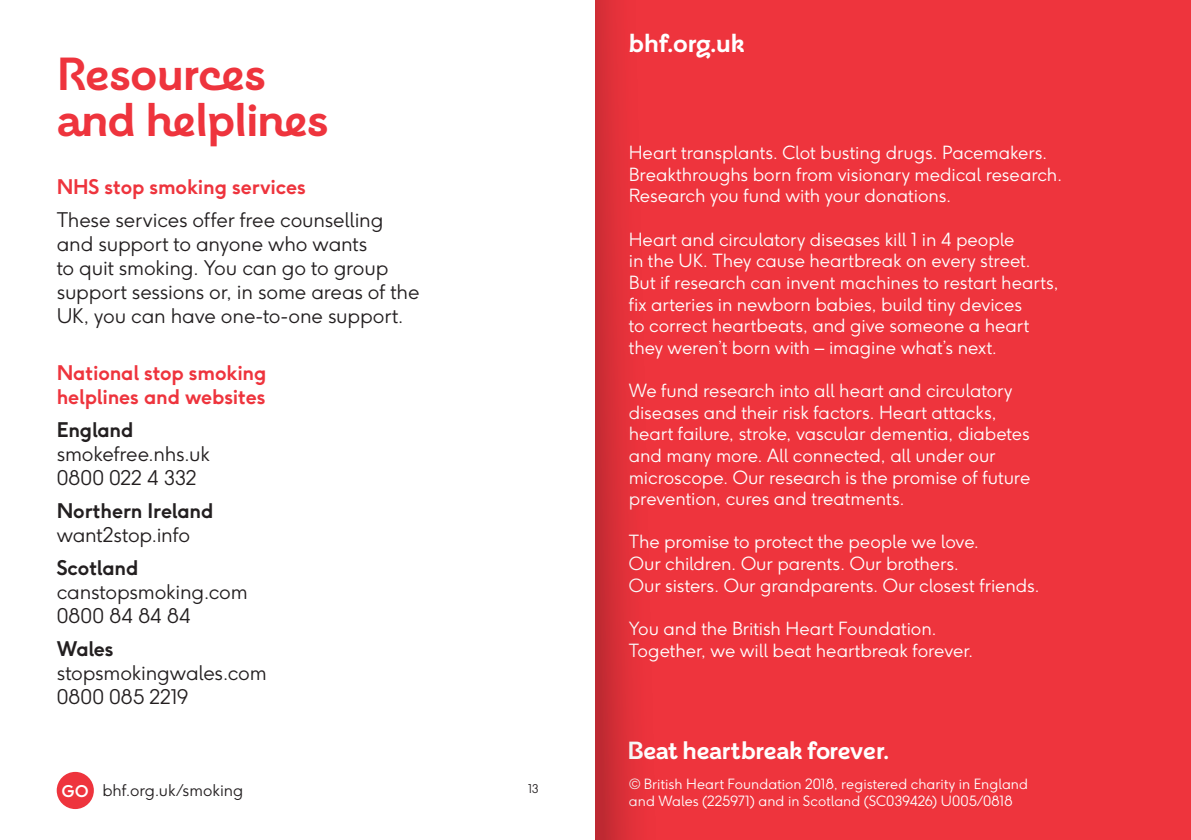
<style>
.page{position:relative;width:1191px;height:840px;background:#fff}
.page>*{position:absolute;margin:0;border:0;box-sizing:border-box;transform-origin:0 0}
.t1{font:700 46px/46px "BHF";letter-spacing:-.01em;color:#ee343d}
.t2{font:700 25.4px "BHF";color:#fff}
.t3{font:700 24.6px "BHF";letter-spacing:-.01em;color:#fff}
.t4{font:300 20px/24px "F37 Ginger";letter-spacing:-.005em;color:#231f20}
.t5{font:700 20px/24px "F37 Ginger";letter-spacing:-.01em;color:#ee343d}
.t6{font:700 20px "F37 Ginger";letter-spacing:-.005em;color:#231f20}
.t7{font:300 18px/21.6px "F37 Ginger";color:#fff}
.t8{font:300 16px "F37 Ginger";letter-spacing:.005em;color:#231f20}
.t9{font:300 14px/16.8px "F37 Ginger";letter-spacing:.005em;color:#fff}
.t10{font:300 12px "F37 Ginger";color:#231f20}
.s1{font-weight:700;color:#fff}
</style>
<div class="page">
<div style="left:57px;top:771px;width:37px;height:37px;background:#ee343d;border-radius:50%"></div>
<div style="left:595px;top:0;width:596px;height:839px;background:#ee343d"></div>
<svg style="left:595px;top:0;width:40px;height:839px"></svg>
<h1 class="t1" style="left:57px;top:51px;width:273px">Resources and helplines</h1>
<p class="t5" style="left:57px;top:174px;width:251px">NHS stop smoking services</p>
<p class="t4" style="left:57px;top:207px;width:364px">These services offer free counselling and support to anyone who wants<br>to quit smoking. You can go to group support sessions or, in some areas of the UK, you can have one-to-one support.</p>
<p class="t5" style="left:57px;top:360px;width:211px">National stop smoking helplines and websites</p>
<p class="t6" style="left:57px;top:416px;width:78px">England</p>
<p class="t4" style="left:57px;top:441px;width:155px">smokefree.nhs.uk<br>0800 022 4 332</p>
<p class="t6" style="left:57px;top:497px;width:158px">Northern Ireland</p>
<p class="t4" style="left:57px;top:522px;width:135px">want2stop.info</p>
<p class="t6" style="left:57px;top:554px;width:83px">Scotland</p>
<p class="t4" style="left:57px;top:579px;width:192px">canstopsmoking.com<br>0800 84 84 84</p>
<p class="t6" style="left:57px;top:635px;width:59px">Wales</p>
<p class="t4" style="left:57px;top:660px;width:211px">stopsmokingwales.com<br>0800 085 2219</p>
<p class="t8" style="left:62px;top:779px;width:183px"><span class="s1">GO</span> bhf.org.uk/smoking</p>
<p class="t10" style="left:528px;top:780px;width:12px">13</p>
<h2 class="t2" style="left:629px;top:28px;width:117px">bhf.org.uk</h2>
<p class="t7" style="left:629px;top:142px;width:435px">Heart transplants. Clot busting drugs. Pacemakers.<br>Breakthroughs born from visionary medical research.<br>Research you fund with your donations.</p>
<p class="t7" style="left:629px;top:228px;width:431px">Heart and circulatory diseases kill 1 in 4 people<br>in the UK. They cause heartbreak on every street.<br>But if research can invent machines to restart hearts, fix arteries in newborn babies, build tiny devices<br>to correct heartbeats, and give someone a heart they weren’t born with – imagine what’s next.</p>
<p class="t7" style="left:629px;top:379px;width:403px">We fund research into all heart and circulatory diseases and their risk factors. Heart attacks, heart failure, stroke, vascular dementia, diabetes and many more. All connected, all under our microscope. Our research is the promise of future prevention, cures and treatments.</p>
<p class="t7" style="left:629px;top:530px;width:412px">The promise to protect the people we love.<br>Our children. Our parents. Our brothers.<br>Our sisters. Our grandparents. Our closest friends.</p>
<p class="t7" style="left:629px;top:617px;width:346px">You and the British Heart Foundation.<br>Together, we will beat heartbreak forever.</p>
<h3 class="t3" style="left:627px;top:735px;width:263px">Beat heartbreak forever.</h3>
<p class="t9" style="left:629px;top:775px;width:401px">© British Heart Foundation 2018, registered charity in England and Wales (225971) and in Scotland (SC039426) U005/0818</p>
</div>
